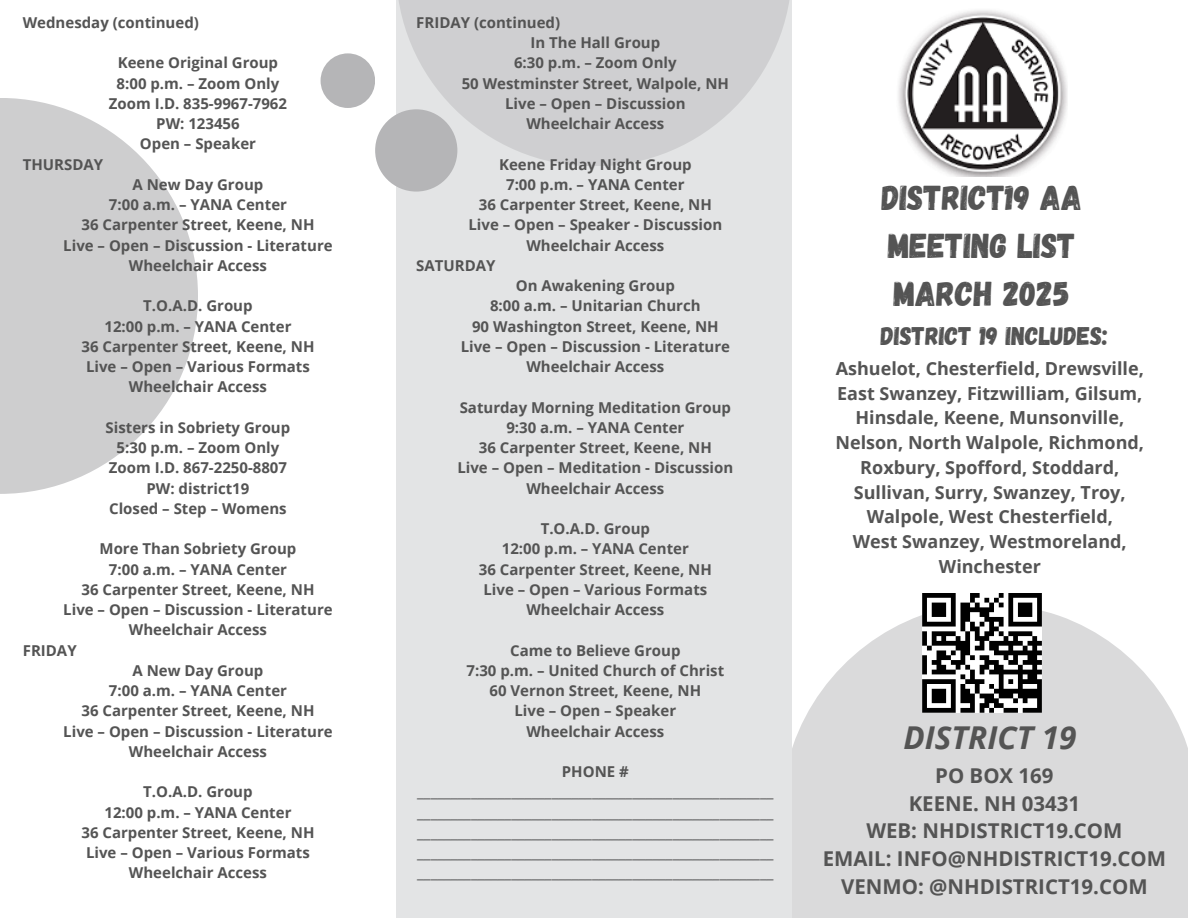
<style>
.page{position:relative;width:1188px;height:918px;background:#fff}
.page>*{position:absolute;margin:0;border:0;box-sizing:border-box;transform-origin:0 0}
.t1{font:34.5px/48.2px "Gagalin";color:#545454}
.t2{font:italic 700 31.5px "Open Sans";color:#545454}
.t3{font:25.5px "Gagalin";color:#545454}
.t4{font:700 20.4px/27.6px "Open Sans";color:#545454;text-align:center}
.t5{font:700 18px/24.8px "Open Sans";color:#545454;text-align:center}
.t6{font:700 15px "Open Sans";color:#545454}
.t7{font:15px/20.2px "Open Sans";color:#545454;text-align:center}
.s1{font-weight:700}
</style>
<div class="page">
<svg style="left:792px;top:611px;width:396px;height:307px;background:#dededf"></svg>
<div style="left:396px;top:0;width:396px;height:918px;background:#e3e4e5"></div>
<svg style="left:399px;top:0;width:390px;height:166px;fill:#cfcfd1"></svg>
<svg style="left:0;top:98px;width:198px;height:396px;fill:#cececf"></svg>
<div style="left:321px;top:53px;width:54px;height:55px;background:#b5b5b7;border-radius:50%"></div>
<div style="left:375px;top:109px;width:82px;height:83px;background:#b5b5b7;border-radius:50%"></div>
<img style="left:898px;top:10px;width:169px;height:166px">
<svg style="left:922px;top:593px;width:120px;height:120px"></svg>
<div style="left:1004px;top:708px;width:14px;height:5px;background:#000"></div>
<div style="left:1023px;top:708px;width:19px;height:5px;background:#000"></div>
<p class="t6" style="left:23px;top:12px;width:178px">Wednesday (continued)</p>
<p class="t6" style="left:118px;top:52px;width:162px">Keene Original Group</p>
<p class="t6" style="left:117px;top:73px;width:164px">8:00 p.m. – Zoom Only</p>
<p class="t6" style="left:109px;top:93px;width:180px">Zoom I.D. 835-9967-7962</p>
<p class="t6" style="left:156px;top:113px;width:85px">PW: 123456</p>
<p class="t6" style="left:140px;top:133px;width:118px">Open – Speaker</p>
<p class="t6" style="left:23px;top:154px;width:82px">THURSDAY</p>
<p class="t6" style="left:133px;top:174px;width:132px">A New Day Group</p>
<p class="t6" style="left:109px;top:194px;width:180px">7:00 a.m. – YANA Center</p>
<p class="t6" style="left:81px;top:214px;width:235px">36 Carpenter Street, Keene, NH</p>
<p class="t6" style="left:63px;top:235px;width:271px">Live – Open – Discussion - Literature</p>
<p class="t6" style="left:129px;top:255px;width:140px">Wheelchair Access</p>
<p class="t6" style="left:143px;top:295px;width:111px">T.O.A.D. Group</p>
<p class="t6" style="left:104px;top:316px;width:189px">12:00 p.m. – YANA Center</p>
<p class="t6" style="left:81px;top:336px;width:235px">36 Carpenter Street, Keene, NH</p>
<p class="t6" style="left:86px;top:356px;width:225px">Live – Open – Various Formats</p>
<p class="t6" style="left:129px;top:376px;width:140px">Wheelchair Access</p>
<p class="t6" style="left:106px;top:417px;width:186px">Sisters in Sobriety Group</p>
<p class="t6" style="left:117px;top:437px;width:164px">5:30 p.m. – Zoom Only</p>
<p class="t6" style="left:109px;top:457px;width:180px">Zoom I.D. 867-2250-8807</p>
<p class="t6" style="left:147px;top:478px;width:104px">PW: district19</p>
<p class="t6" style="left:109px;top:498px;width:179px">Closed – Step – Womens</p>
<p class="t6" style="left:100px;top:538px;width:198px">More Than Sobriety Group</p>
<p class="t6" style="left:109px;top:559px;width:180px">7:00 a.m. – YANA Center</p>
<p class="t6" style="left:81px;top:579px;width:235px">36 Carpenter Street, Keene, NH</p>
<p class="t6" style="left:63px;top:599px;width:271px">Live – Open – Discussion - Literature</p>
<p class="t6" style="left:129px;top:619px;width:140px">Wheelchair Access</p>
<p class="t6" style="left:23px;top:640px;width:55px">FRIDAY</p>
<p class="t6" style="left:133px;top:660px;width:132px">A New Day Group</p>
<p class="t6" style="left:109px;top:680px;width:180px">7:00 a.m. – YANA Center</p>
<p class="t6" style="left:81px;top:700px;width:235px">36 Carpenter Street, Keene, NH</p>
<p class="t6" style="left:63px;top:721px;width:271px">Live – Open – Discussion - Literature</p>
<p class="t6" style="left:129px;top:741px;width:140px">Wheelchair Access</p>
<h6 class="t6" style="left:143px;top:781px;width:111px">T.O.A.D. Group</h6>
<p class="t6" style="left:104px;top:802px;width:189px">12:00 p.m. – YANA Center</p>
<h2 class="t6" style="left:81px;top:822px;width:235px">36 Carpenter Street, Keene, NH</h2>
<h3 class="t6" style="left:86px;top:842px;width:225px">Live – Open – Various Formats</h3>
<h5 class="t6" style="left:129px;top:862px;width:140px">Wheelchair Access</h5>
<p class="t6" style="left:416px;top:12px;width:145px">FRIDAY (continued)</p>
<p class="t6" style="left:530px;top:32px;width:131px">In The Hall Group</p>
<p class="t6" style="left:514px;top:52px;width:164px">6:30 p.m. – Zoom Only</p>
<p class="t6" style="left:462px;top:73px;width:269px">50 Westminster Street, Walpole, NH</p>
<p class="t6" style="left:505px;top:93px;width:182px">Live – Open – Discussion</p>
<p class="t6" style="left:526px;top:113px;width:140px">Wheelchair Access</p>
<p class="t6" style="left:499px;top:154px;width:194px">Keene Friday Night Group</p>
<p class="t6" style="left:506px;top:174px;width:180px">7:00 p.m. – YANA Center</p>
<p class="t6" style="left:479px;top:194px;width:235px">36 Carpenter Street, Keene, NH</p>
<p class="t6" style="left:469px;top:214px;width:255px">Live – Open – Speaker - Discussion</p>
<p class="t6" style="left:526px;top:235px;width:140px">Wheelchair Access</p>
<p class="t6" style="left:416px;top:255px;width:81px">SATURDAY</p>
<p class="t6" style="left:516px;top:275px;width:161px">On Awakening Group</p>
<p class="t6" style="left:490px;top:295px;width:212px">8:00 a.m. – Unitarian Church</p>
<p class="t6" style="left:472px;top:316px;width:248px">90 Washington Street, Keene, NH</p>
<p class="t6" style="left:461px;top:336px;width:271px">Live – Open – Discussion - Literature</p>
<p class="t6" style="left:526px;top:356px;width:140px">Wheelchair Access</p>
<p class="t6" style="left:460px;top:397px;width:273px">Saturday Morning Meditation Group</p>
<p class="t6" style="left:506px;top:417px;width:180px">9:30 a.m. – YANA Center</p>
<p class="t6" style="left:479px;top:437px;width:235px">36 Carpenter Street, Keene, NH</p>
<p class="t6" style="left:457px;top:457px;width:277px">Live – Open – Meditation - Discussion</p>
<p class="t6" style="left:526px;top:478px;width:140px">Wheelchair Access</p>
<p class="t6" style="left:541px;top:518px;width:111px">T.O.A.D. Group</p>
<p class="t6" style="left:502px;top:538px;width:189px">12:00 p.m. – YANA Center</p>
<p class="t6" style="left:479px;top:559px;width:235px">36 Carpenter Street, Keene, NH</p>
<p class="t6" style="left:483px;top:579px;width:225px">Live – Open – Various Formats</p>
<p class="t6" style="left:526px;top:599px;width:140px">Wheelchair Access</p>
<p class="t6" style="left:510px;top:640px;width:172px">Came to Believe Group</p>
<p class="t6" style="left:467px;top:660px;width:259px">7:30 p.m. – United Church of Christ</p>
<p class="t6" style="left:490px;top:680px;width:213px">60 Vernon Street, Keene, NH</p>
<p class="t6" style="left:514px;top:700px;width:163px">Live – Open – Speaker</p>
<p class="t6" style="left:526px;top:721px;width:140px">Wheelchair Access</p>
<p class="t7" style="left:417px;top:761px;width:358px"><span class="s1">PHONE # </span>_____________________________________________________ _____________________________________________________ _____________________________________________________ _____________________________________________________ _____________________________________________________</p>
<p class="t1" style="left:882px;top:172px;width:202px">DISTRICT19 AA<br>MEETING LIST<br>MARCH 2025</p>
<p class="t3" style="left:881px;top:319px;width:228px">DISTRICT 19 INCLUDES:</p>
<p class="t5" style="left:836px;top:356px;width:310px">Ashuelot, Chesterfield, Drewsville,<br>East Swanzey, Fitzwilliam, Gilsum,<br>Hinsdale, Keene, Munsonville,<br>Nelson, North Walpole, Richmond,<br>Roxbury, Spofford, Stoddard,<br>Sullivan, Surry, Swanzey, Troy,<br>Walpole, West Chesterfield,<br>West Swanzey, Westmoreland,<br>Winchester</p>
<p class="t2" style="left:903px;top:715px;width:174px">DISTRICT 19</p>
<p class="t4" style="left:823px;top:762px;width:345px">PO BOX 169<br>KEENE. NH 03431<br>WEB: NHDISTRICT19.COM<br>EMAIL: INFO@NHDISTRICT19.COM<br>VENMO: @NHDISTRICT19.COM</p>
</div>
